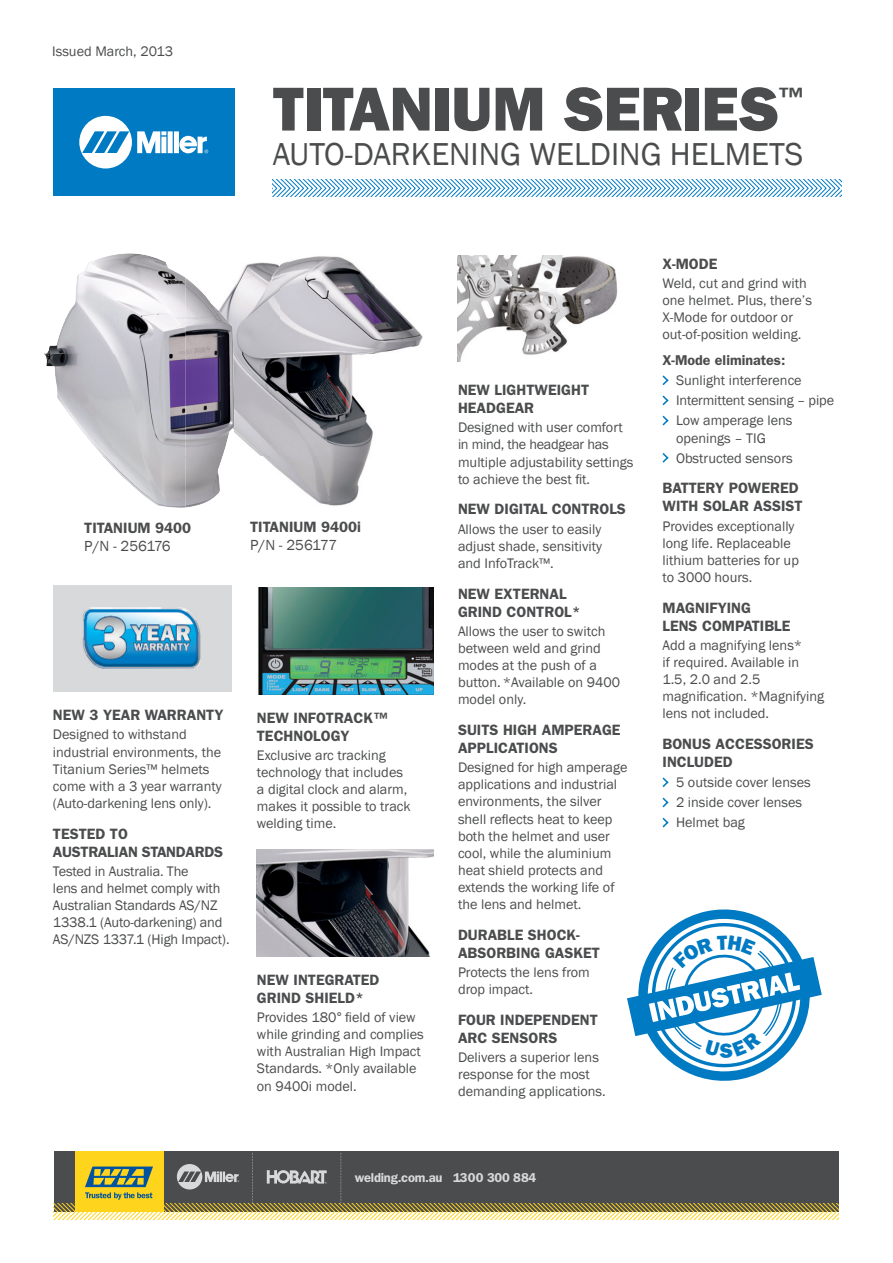
<style>
.page{position:relative;width:893px;height:1263px;background:#fff}
.page>*{position:absolute;margin:0;border:0;box-sizing:border-box;transform-origin:0 0}
.t1{font:800 62.4px "Franklin Gothic";letter-spacing:-.01em;color:#4b4c4d}
.t2{font:32.55px "Franklin Gothic";color:#4b4c4d}
.t3{font:800 23.7px "Franklin Gothic";color:#4b4c4d}
.t4{font:600 15px/18px "Franklin Gothic";color:#4b4c4d}
.t5{font:600 15px/18px "Franklin Gothic";letter-spacing:-.02em;color:#4b4c4d}
.t6{font:15px "Franklin Gothic";letter-spacing:-.035em;color:#4b4c4d}
.t7{font:14.25px/17.1px "Franklin Gothic";color:#4b4c4d}
.t8{font:600 14.25px "Franklin Gothic";color:#4b4c4d}
.t9{font:600 12.9px "Franklin Gothic";letter-spacing:-.02em;color:#d8d9db}
</style>
<div class="page">
<img style="left:458px;top:255px;width:160px;height:107px">
<img style="left:44px;top:253px;width:331px;height:102px">
<img style="left:375px;top:287px;width:48px;height:67px">
<img style="left:234px;top:355px;width:139px;height:151px">
<img style="left:45px;top:355px;width:141px;height:102px">
<img style="left:104px;top:457px;width:82px;height:51px">
<img style="left:186px;top:278px;width:48px;height:230px">
<img style="left:257px;top:850px;width:177px;height:106px">
<svg style="left:662px;top:375px;width:6px;height:10px"></svg>
<svg style="left:662px;top:396px;width:6px;height:9px"></svg>
<svg style="left:662px;top:416px;width:6px;height:9px"></svg>
<svg style="left:662px;top:453px;width:6px;height:10px"></svg>
<svg style="left:662px;top:777px;width:6px;height:10px"></svg>
<svg style="left:662px;top:798px;width:6px;height:9px"></svg>
<svg style="left:662px;top:818px;width:6px;height:9px"></svg>
<img style="left:258px;top:588px;width:176px;height:106px">
<div style="left:53px;top:585px;width:178px;height:106px;background:#d8d9db"></div>
<img style="left:82px;top:607px;width:119px;height:62px">
<svg style="left:273px;top:180px;width:568px;height:16px"></svg>
<div style="left:53px;top:88px;width:181px;height:108px;background:#007ac2"></div>
<svg style="left:79px;top:116px;width:129px;height:53px"></svg>
<svg style="left:54px;top:1153px;width:785px;height:67px;background:#767257"></svg>
<svg style="left:627px;top:909px;width:195px;height:172px"></svg>
<p class="t7" style="left:52px;top:43px;width:122px">Issued March, 2013</p>
<h1 class="t1" style="left:273px;top:88px;width:508px">TITANIUM SERIES</h1>
<h3 class="t3" style="left:779px;top:88px;width:25px">™</h3>
<h2 class="t2" style="left:273px;top:135px;width:532px">AUTO-DARKENING WELDING HELMETS</h2>
<p class="t4" style="left:84px;top:520px;width:108px">TITANIUM 9400</p>
<p class="t6" style="left:84px;top:537px;width:88px">P/N - 256176</p>
<p class="t4" style="left:250px;top:519px;width:112px">TITANIUM 9400i</p>
<p class="t6" style="left:250px;top:536px;width:89px">P/N - 256177</p>
<p class="t4" style="left:53px;top:707px;width:172px">NEW 3 YEAR WARRANTY</p>
<p class="t7" style="left:53px;top:726px;width:170px">Designed to withstand industrial environments, the<br>Titanium Series™ helmets come with a 3 year warranty (Auto-darkening lens only).</p>
<p class="t5" style="left:53px;top:826px;width:171px">TESTED TO<br>AUSTRALIAN STANDARDS</p>
<p class="t7" style="left:53px;top:862px;width:178px">Tested in Australia. The<br>lens and helmet comply with<br>Australian Standards AS/NZ<br>1338.1 (Auto-darkening) and<br>AS/NZS 1337.1 (High Impact).</p>
<p class="t4" style="left:257px;top:710px;width:133px">NEW INFOTRACK™<br>TECHNOLOGY</p>
<p class="t7" style="left:257px;top:746px;width:155px">Exclusive arc tracking technology that includes a digital clock and alarm, makes it possible to track welding time.</p>
<p class="t4" style="left:257px;top:972px;width:124px">NEW INTEGRATED<br>GRIND SHIELD*</p>
<p class="t7" style="left:257px;top:1009px;width:168px">Provides 180° field of view while grinding and complies with Australian High Impact<br>Standards. *Only available on 9400i model.</p>
<p class="t4" style="left:458px;top:382px;width:133px">NEW LIGHTWEIGHT<br>HEADGEAR</p>
<p class="t7" style="left:458px;top:419px;width:177px">Designed with user comfort in mind, the headgear has multiple adjustability settings to achieve the best fit.</p>
<p class="t4" style="left:458px;top:502px;width:169px">NEW DIGITAL CONTROLS</p>
<p class="t7" style="left:458px;top:520px;width:146px;text-align:justify">Allows the user to easily adjust shade, sensitivity and InfoTrack™.</p>
<p class="t4" style="left:458px;top:586px;width:124px">NEW EXTERNAL<br>GRIND CONTROL*</p>
<p class="t7" style="left:458px;top:622px;width:164px">Allows the user to switch between weld and grind modes at the push of a button. *Available on 9400 model only.</p>
<p class="t4" style="left:458px;top:722px;width:164px">SUITS HIGH AMPERAGE<br>APPLICATIONS</p>
<p class="t7" style="left:458px;top:759px;width:171px">Designed for high amperage applications and industrial environments, the silver shell reflects heat to keep both the helmet and user cool, while the aluminium heat shield protects and extends the working life of the lens and helmet.</p>
<p class="t4" style="left:458px;top:927px;width:143px">DURABLE SHOCK-<br>ABSORBING GASKET</p>
<p class="t7" style="left:458px;top:963px;width:133px">Protects the lens from drop impact.</p>
<p class="t4" style="left:458px;top:1012px;width:141px">FOUR INDEPENDENT<br>ARC SENSORS</p>
<p class="t7" style="left:458px;top:1049px;width:149px">Delivers a superior lens response for the most demanding applications.</p>
<p class="t4" style="left:662px;top:256px;width:56px">X-MODE</p>
<p class="t7" style="left:662px;top:275px;width:151px">Weld, cut and grind with one helmet. Plus, there’s<br>X-Mode for outdoor or out-of-position welding.</p>
<p class="t8" style="left:662px;top:355px;width:124px">X-Mode eliminates:</p>
<p class="t7" style="left:676px;top:370px;width:160px;line-height:20.1px">Sunlight interference<br>Intermittent sensing – pipe<br>Low amperage lens</p>
<p class="t7" style="left:676px;top:428px;width:118px;line-height:20.1px">openings – TIG<br>Obstructed sensors</p>
<p class="t4" style="left:662px;top:481px;width:142px">BATTERY POWERED<br>WITH SOLAR ASSIST</p>
<p class="t7" style="left:662px;top:517px;width:138px">Provides exceptionally long life. Replaceable lithium batteries for up to 3000 hours.</p>
<p class="t4" style="left:662px;top:600px;width:129px">MAGNIFYING<br>LENS COMPATIBLE</p>
<p class="t7" style="left:662px;top:636px;width:163px">Add a magnifying lens*<br>if required. Available in<br>1.5, 2.0 and 2.5 magnification. *Magnifying lens not included.</p>
<p class="t4" style="left:662px;top:736px;width:153px">BONUS ACCESSORIES<br>INCLUDED</p>
<p class="t7" style="left:676px;top:772px;width:136px;line-height:20.1px">5 outside cover lenses<br>2 inside cover lenses<br>Helmet bag</p>
<p class="t9" style="left:355px;top:1173px;width:183px">welding.com.au 1300 300 884</p>
</div>
